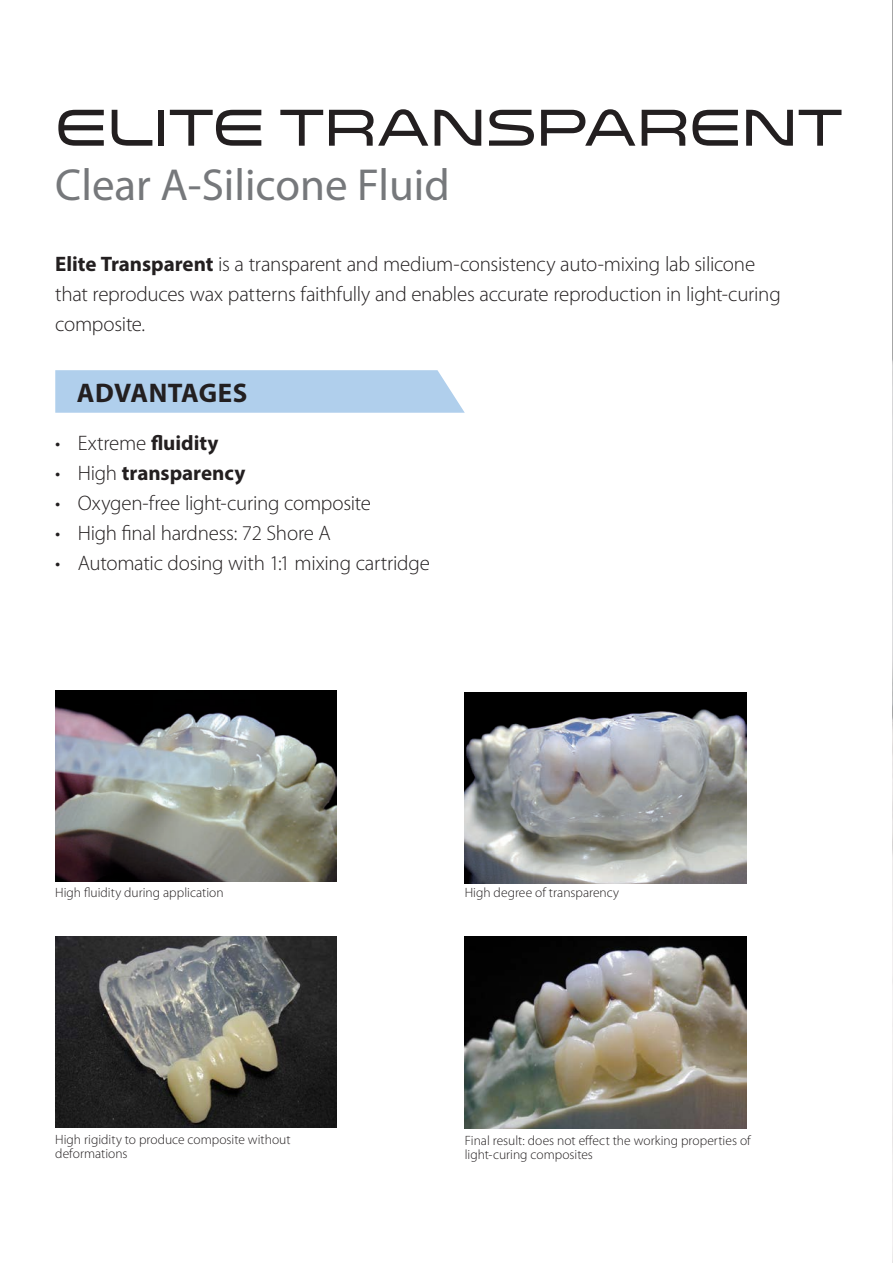
<style>
.page{position:relative;width:893px;height:1263px;background:#fff}
.page>*{position:absolute;margin:0;border:0;box-sizing:border-box;transform-origin:0 0}
.Titoloni{font:52.5px "Venera 700";color:#231f20}
.sottotitolo_p_2{font:45px "Myriad Pro";color:#76787b}
.titolo_BIANCO{font:700 27px "Myriad Pro";letter-spacing:.02em;color:#231f20}
.testo_p_2{font:300 21px/30px "Myriad Pro";letter-spacing:-.015em;color:#231f20}
.testo_p_2-2{font:700 21px "Myriad Pro";letter-spacing:-.005em;color:#231f20}
.nota{font:300 13.5px/13.5px "Myriad Pro";color:#231f20}
.s1{font-weight:700}
.s2{font-weight:300}
</style>
<div class="page">
<img style="left:892px;top:0;width:1px;height:1263px">
<img style="left:55px;top:937px;width:282px;height:191px">
<img style="left:55px;top:690px;width:282px;height:191px">
<img style="left:465px;top:937px;width:281px;height:191px">
<img style="left:465px;top:692px;width:281px;height:191px">
<svg style="left:55px;top:370px;width:410px;height:43px;background:#b3d1ec"></svg>
<p class="Titoloni" style="left:55px;top:96px;width:789px">ELITE TRANSPARENT</p>
<p class="sottotitolo_p_2" style="left:55px;top:157px;width:396px">Clear A-Silicone Fluid</p>
<p class="testo_p_2" style="left:55px;top:249px;width:727px"><span class="s1">Elite Transparent</span> is a transparent and medium-consistency auto-mixing lab silicone that reproduces wax patterns faithfully and enables accurate reproduction in light-curing composite.</p>
<p class="titolo_BIANCO" style="left:77px;top:375px;width:172px">ADVANTAGES</p>
<p class="testo_p_2" style="left:55px;top:428px;width:165px">• Extreme <span class="s1">fluidity</span></p>
<p class="testo_p_2-2" style="left:55px;top:459px;width:192px"><span class="s2">• High</span> transparency</p>
<p class="testo_p_2" style="left:55px;top:488px;width:317px">• Oxygen-free light-curing composite</p>
<p class="testo_p_2" style="left:55px;top:518px;width:277px">• High final hardness: 72 Shore A</p>
<p class="testo_p_2" style="left:55px;top:548px;width:376px">• Automatic dosing with 1:1 mixing cartridge</p>
<p class="nota" style="left:55px;top:886px;width:170px">High fluidity during application</p>
<p class="nota" style="left:465px;top:886px;width:156px">High degree of transparency</p>
<p class="nota" style="left:55px;top:1133px;width:237px">High rigidity to produce composite without deformations</p>
<p class="nota" style="left:465px;top:1134px;width:287px">Final result: does not effect the working properties of light-curing composites</p>
</div>
